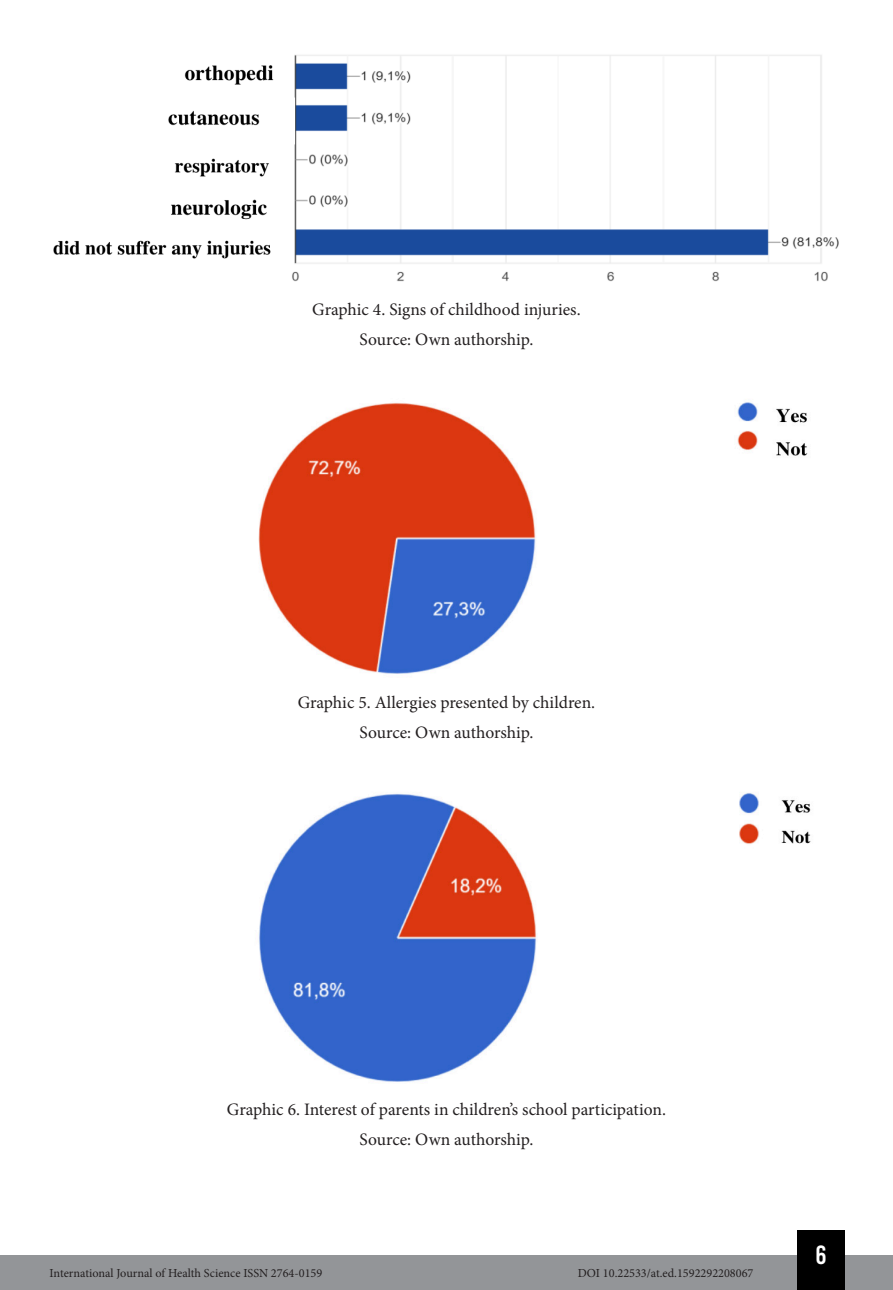
<style>
.page{position:relative;width:893px;height:1290px;background:#fff}
.page>*{position:absolute;margin:0;border:0;box-sizing:border-box;transform-origin:0 0}
.t1{font:26.25px "Bebas Kai";color:#fff}
.Info_Imagem{font:17.5px "Minion Pro";color:#231f20}
.t2{font:12.25px "Minion Pro";color:#231f20}
</style>
<div class="page">
<div style="left:0;top:1255px;width:893px;height:35px;background:#939598"></div>
<div style="left:797px;top:1230px;width:48px;height:60px;background:#000"></div>
<img style="left:53px;top:55px;width:786px;height:227px">
<img style="left:258px;top:402px;width:550px;height:272px">
<img style="left:259px;top:793px;width:552px;height:289px">
<p class="Info_Imagem" style="left:312px;top:298px;width:270px">Graphic 4. Signs of childhood injuries.</p>
<p class="Info_Imagem" style="left:360px;top:327px;width:175px">Source: Own authorship.</p>
<p class="Info_Imagem" style="left:298px;top:691px;width:299px">Graphic 5. Allergies presented by children.</p>
<p class="Info_Imagem" style="left:360px;top:720px;width:175px">Source: Own authorship.</p>
<p class="Info_Imagem" style="left:227px;top:1098px;width:440px">Graphic 6. Interest of parents in children’s school participation.</p>
<p class="Info_Imagem" style="left:360px;top:1127px;width:175px">Source: Own authorship.</p>
<p class="t2" style="left:50px;top:1265px;width:274px">International Journal of Health Science ISSN 2764-0159</p>
<p class="t2" style="left:578px;top:1265px;width:177px">DOI 10.22533/at.ed.1592292208067</p>
<h1 class="t1" style="left:815px;top:1241px;width:13px">6</h1>
</div>
